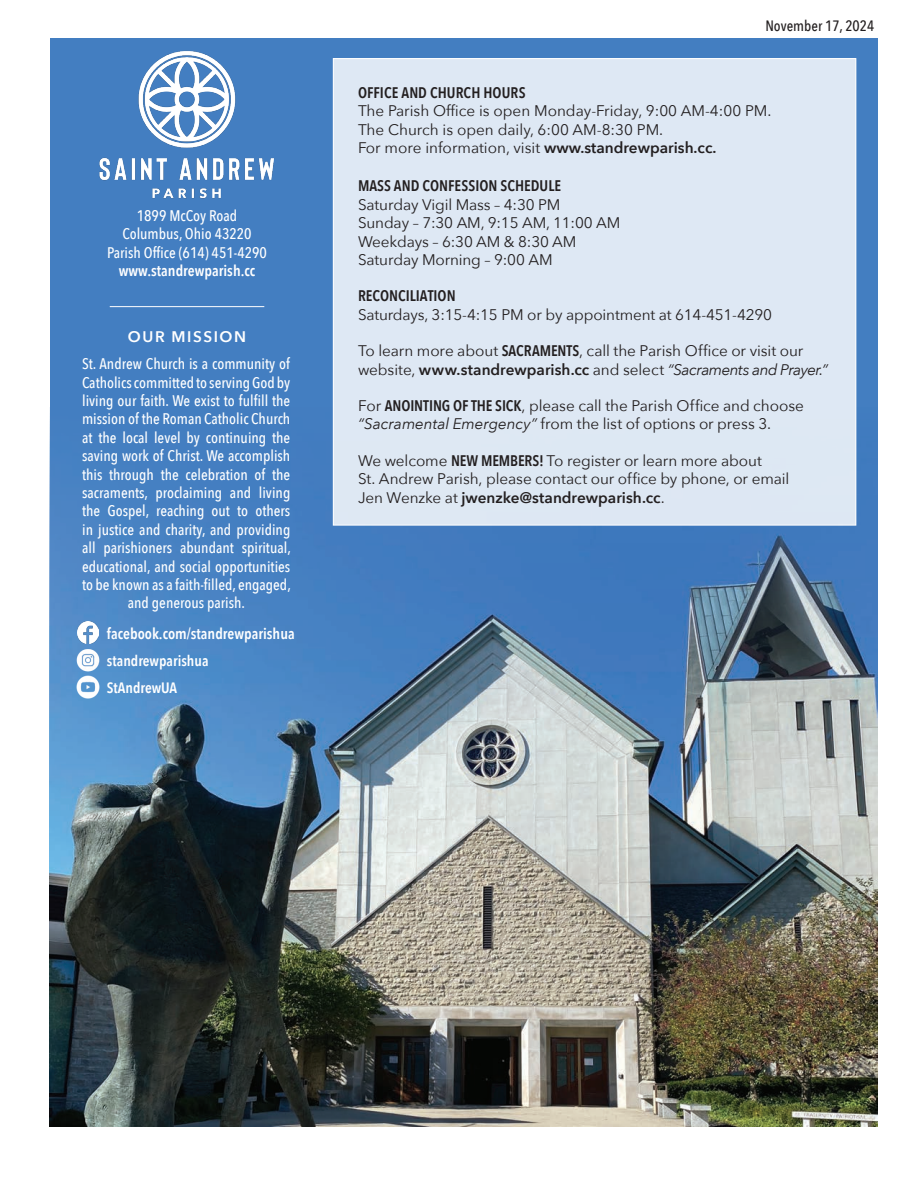
<style>
.page{position:relative;width:918px;height:1188px;background:#fff}
.page>*{position:absolute;margin:0;border:0;box-sizing:border-box;transform-origin:0 0}
.t1{font:600 16.5px "Avenir Next Condensed";color:#231f20}
.t2{font:15.3px/18.5px "Avenir Next";letter-spacing:-.01em;color:#231f20}
.t3{font:500 15.3px/18.5px "Avenir Next Condensed";color:#fff;text-align:center}
.t4{font:600 15.3px "Avenir Next Condensed";color:#fff}
.t5{font:600 15px/27px "Avenir Next Condensed";color:#fff}
.t6{font:500 15px "Avenir Next Condensed";color:#231f20}
.s1{font-weight:600}
.s2{font-family:"Avenir Next";font-weight:600}
.s3{font-family:"Avenir Next Condensed";font-weight:600}
.s4{font-style:italic}
</style>
<div class="page">
<div style="left:50px;top:38px;width:828px;height:886px;background:#437ec1"></div>
<img style="left:50px;top:407px;width:828px;height:720px">
<img style="left:99px;top:50px;width:175px;height:149px">
<hr style="left:110px;top:306px;width:154px;height:1px;background:#fff">
<div style="left:333px;top:59px;width:523px;height:466px;background:#dee8f4"></div>
<img style="left:77px;top:622px;width:22px;height:21px">
<img style="left:74px;top:649px;width:28px;height:52px">
<p class="t3" style="left:107px;top:206px;width:161px">1899 McCoy Road<br>Columbus, Ohio 43220<br>Parish Office (614) 451-4290 <span class="s1">www.standrewparish.cc</span></p>
<p class="t3" style="left:82px;top:322px;width:209px;line-height:27.6px"><span class="s2">OUR MISSION<br></span>St. Andrew Church is a community of</p>
<p class="t3" style="left:82px;top:373px;width:210px">Catholics committed to serving God by living our faith. We exist to fulfill the mission of the Roman Catholic Church at the local level by continuing the saving work of Christ. We accomplish this through the celebration of the sacraments, proclaiming and living the Gospel, reaching out to others in justice and charity, and providing all parishioners abundant spiritual, educational, and social opportunities to be known as a faith-filled, engaged, and generous parish.</p>
<p class="t4" style="left:107px;top:620px;width:189px">facebook.com/standrewparishua</p>
<p class="t5" style="left:107px;top:646px;width:103px">standrewparishua<br>StAndrewUA</p>
<p class="t1" style="left:753px;top:5px;width:126px">November 17, 2024</p>
<p class="t6" style="left:765px;top:17px;width:110px">November 17, 2024</p>
<p class="t2" style="left:358px;top:83px;width:415px"><span class="s3">OFFICE AND CHURCH HOURS<br></span>The Parish Office is open Monday-Friday, 9:00 AM-4:00 PM.<br>The Church is open daily, 6:00 AM-8:30 PM.<br>For more information, visit <span class="s1">www.standrewparish.cc.</span></p>
<p class="t2" style="left:358px;top:176px;width:264px"><span class="s3">MASS AND CONFESSION SCHEDULE<br></span>Saturday Vigil Mass – 4:30 PM<br>Sunday – 7:30 AM, 9:15 AM, 11:00 AM<br>Weekdays – 6:30 AM &amp; 8:30 AM<br>Saturday Morning – 9:00 AM</p>
<p class="t2" style="left:358px;top:286px;width:416px"><span class="s3">RECONCILIATION<br></span>Saturdays, 3:15-4:15 PM or by appointment at 614-451-4290</p>
<p class="t2" style="left:358px;top:341px;width:472px">To learn more about <span class="s3">SACRAMENTS</span>, call the Parish Office or visit our website, <span class="s1">www.standrewparish.cc</span> and select <span class="s4">“Sacraments and Prayer.”</span></p>
<p class="t2" style="left:358px;top:396px;width:447px">For <span class="s3">ANOINTING OF THE SICK</span>, please call the Parish Office and choose <span class="s4">“Sacramental Emergency”</span> from the list of options or press 3.</p>
<p class="t2" style="left:358px;top:451px;width:433px">We welcome <span class="s3">NEW MEMBERS!</span> To register or learn more about<br>St. Andrew Parish, please contact our office by phone, or email<br>Jen Wenzke at <span class="s1">jwenzke@standrewparish.cc</span>.</p>
</div>
